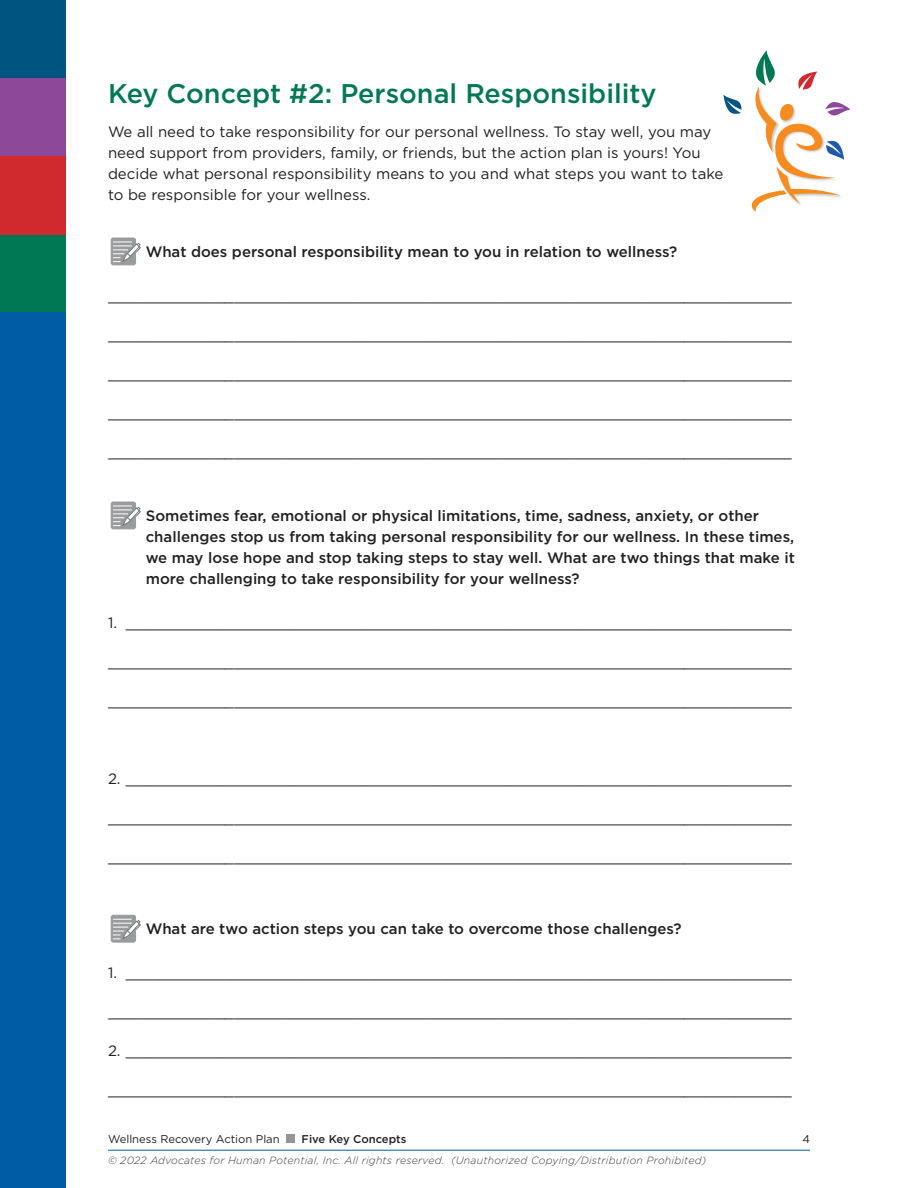
<style>
.page{position:relative;width:918px;height:1188px;background:#fff}
.page>*{position:absolute;margin:0;border:0;box-sizing:border-box;transform-origin:0 0}
.t1{font:500 27px "Gotham";color:#007854}
.Rules{font:15px "Gotham";color:#231f20}
.body_text{font:500 15px/21px "Gotham";color:#231f20}
.body_text-2{font:15px/21px "Gotham";color:#231f20}
.t2{font:11.25px "Gotham";color:#231f20}
.t3{font:500 11.25px "Gotham";color:#231f20}
.t4{font:italic 300 10.5px "Gotham";letter-spacing:.02em;color:#3e3e3f}
</style>
<div class="page">
<div style="left:287px;top:1135px;width:8px;height:8px;background:#939598"></div>
<div style="left:0;top:234px;width:66px;height:79px;background:#007854"></div>
<div style="left:0;top:156px;width:66px;height:78px;background:#d02a2f"></div>
<div style="left:0;top:76px;width:66px;height:80px;background:#8e489a"></div>
<div style="left:0;top:0;width:66px;height:78px;background:#005480"></div>
<div style="left:0;top:313px;width:66px;height:875px;background:#015ca6"></div>
<hr style="left:108px;top:1150px;width:702px;height:1px;background:#015dab">
<svg style="left:111px;top:238px;width:25px;height:27px"></svg>
<div style="left:111px;top:238px;width:25px;height:27px;border:1px solid #808285;border-radius:2px"></div>
<svg style="left:113px;top:242px;width:28px;height:21px"></svg>
<svg style="left:111px;top:502px;width:25px;height:27px"></svg>
<div style="left:111px;top:502px;width:25px;height:27px;border:1px solid #808285;border-radius:2px"></div>
<svg style="left:113px;top:506px;width:28px;height:21px"></svg>
<svg style="left:111px;top:915px;width:25px;height:27px"></svg>
<div style="left:111px;top:915px;width:25px;height:27px;border:1px solid #808285;border-radius:2px"></div>
<svg style="left:113px;top:919px;width:28px;height:21px"></svg>
<svg style="left:724px;top:95px;width:18px;height:19px"></svg>
<svg style="left:751px;top:50px;width:99px;height:162px"></svg>
<h1 class="t1" style="left:108px;top:75px;width:550px">Key Concept #2: Personal Responsibility</h1>
<p class="body_text-2" style="left:108px;top:121px;width:617px">We all need to take responsibility for our personal wellness. To stay well, you may need support from providers, family, or friends, but the action plan is yours! You decide what personal responsibility means to you and what steps you want to take to be responsible for your wellness.</p>
<p class="body_text" style="left:146px;top:241px;width:533px">What does personal responsibility mean to you in relation to wellness?</p>
<p class="Rules" style="left:108px;top:286px;width:685px">____________________________________________________________________________</p>
<p class="Rules" style="left:108px;top:325px;width:685px">____________________________________________________________________________</p>
<p class="Rules" style="left:108px;top:364px;width:685px">____________________________________________________________________________</p>
<p class="Rules" style="left:108px;top:403px;width:685px">____________________________________________________________________________</p>
<p class="Rules" style="left:108px;top:442px;width:685px">____________________________________________________________________________</p>
<p class="body_text" style="left:146px;top:505px;width:651px">Sometimes fear, emotional or physical limitations, time, sadness, anxiety, or other challenges stop us from taking personal responsibility for our wellness. In these times, we may lose hope and stop taking steps to stay well. What are two things that make it more challenging to take responsibility for your wellness?</p>
<p class="Rules" style="left:108px;top:613px;width:685px">1. __________________________________________________________________________</p>
<p class="Rules" style="left:108px;top:652px;width:685px">____________________________________________________________________________</p>
<p class="Rules" style="left:108px;top:691px;width:685px">____________________________________________________________________________</p>
<p class="Rules" style="left:108px;top:769px;width:685px">2. __________________________________________________________________________</p>
<p class="Rules" style="left:108px;top:808px;width:685px">____________________________________________________________________________</p>
<p class="Rules" style="left:108px;top:847px;width:685px">____________________________________________________________________________</p>
<p class="body_text" style="left:146px;top:918px;width:537px">What are two action steps you can take to overcome those challenges?</p>
<p class="Rules" style="left:108px;top:963px;width:685px">1. __________________________________________________________________________</p>
<p class="Rules" style="left:108px;top:1002px;width:685px">____________________________________________________________________________</p>
<p class="Rules" style="left:108px;top:1041px;width:685px">2. __________________________________________________________________________</p>
<p class="Rules" style="left:108px;top:1080px;width:685px">____________________________________________________________________________</p>
<p class="t2" style="left:108px;top:1132px;width:173px">Wellness Recovery Action Plan</p>
<p class="t3" style="left:302px;top:1132px;width:106px">Five Key Concepts</p>
<p class="t2" style="left:802px;top:1132px;width:9px">4</p>
<p class="t4" style="left:108px;top:1154px;width:600px">© 2022 Advocates for Human Potential, Inc. All rights reserved. (Unauthorized Copying/Distribution Prohibited)</p>
</div>
